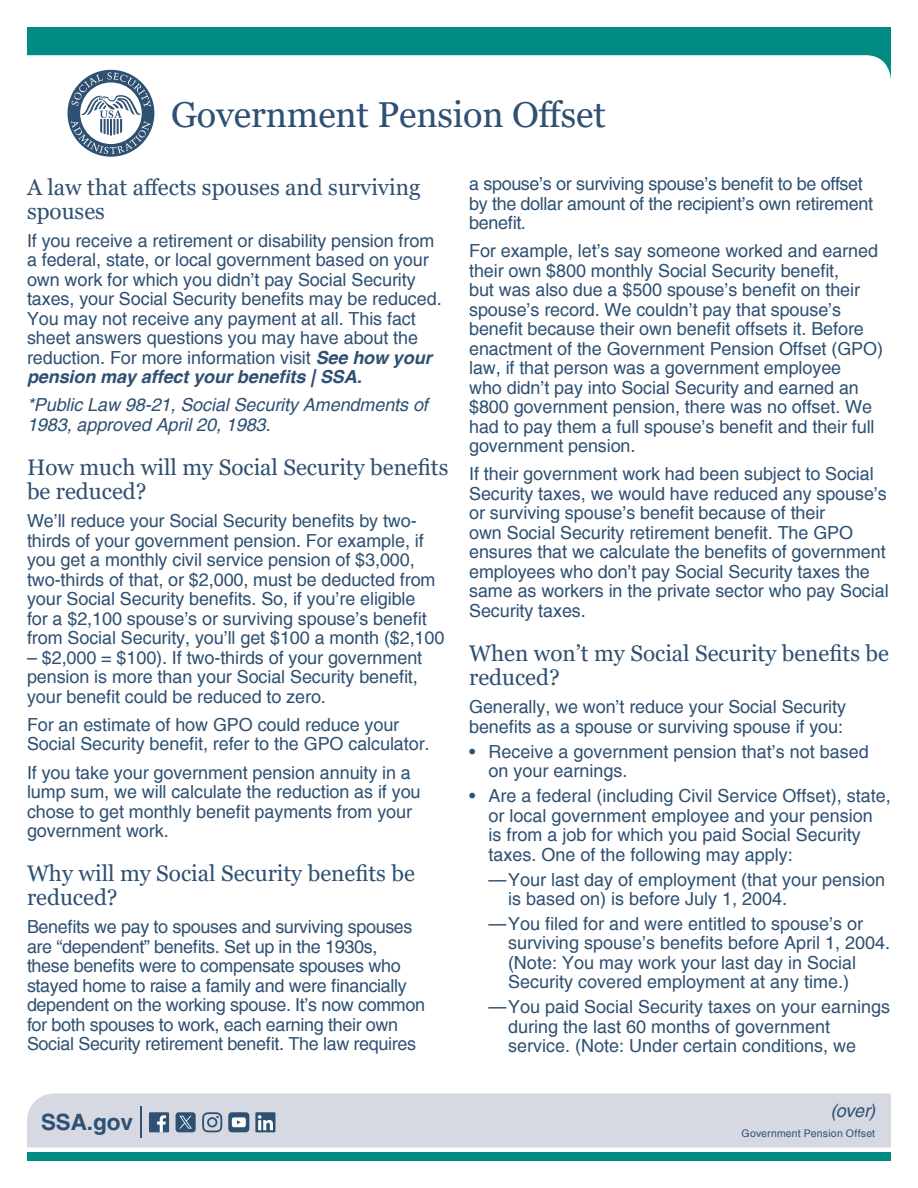
<style>
.page{position:relative;width:918px;height:1188px;background:#fff}
.page>*{position:absolute;margin:0;border:0;box-sizing:border-box;transform-origin:0 0}
.t1{font:36px "Georgia";letter-spacing:-.005em;color:#2e5072}
.t2{font:22.5px/24px "Georgia";color:#2e5072}
.t3{font:700 22.5px "Helvetica";letter-spacing:-.005em;color:#2e5072}
.t4{font:18px/19.5px "Helvetica";letter-spacing:-.005em;color:#2e5072}
.t5{font:italic 18px/19.5px "Helvetica";letter-spacing:-.005em;color:#2e5072}
.t6{font:10.5px "Helvetica";letter-spacing:.02em;color:#2e5072}
.s1{font-weight:700;font-style:italic}
</style>
<div class="page">
<svg style="left:27px;top:27px;width:864px;height:53px;fill:#008c84"></svg>
<div style="left:27px;top:1094px;width:864px;height:54px;background:#d6d9e2"></div>
<div style="left:27px;top:1153px;width:864px;height:8px;background:#008c84"></div>
<hr style="left:141px;top:1106px;width:1px;height:32px;background:#2e5072">
<div style="left:68px;top:70px;width:86px;height:87px;background:#2e5072;border-radius:50%"></div>
<svg style="left:71px;top:72px;width:80px;height:82px"></svg>
<div style="left:149px;top:1112px;width:20px;height:20px;background:#2e5072"></div>
<svg style="left:157px;top:1115px;width:9px;height:17px"></svg>
<div style="left:176px;top:1112px;width:20px;height:20px;background:#2e5072;border-radius:3px"></div>
<svg style="left:179px;top:1116px;width:13px;height:13px"></svg>
<svg style="left:202px;top:1112px;width:20px;height:20px"></svg>
<svg style="left:228px;top:1112px;width:21px;height:20px"></svg>
<div style="left:255px;top:1112px;width:20px;height:20px;background:#2e5072"></div>
<svg style="left:258px;top:1115px;width:15px;height:15px"></svg>
<h1 class="t1" style="left:171px;top:93px;width:436px">Government Pension Offset</h1>
<h1 class="t2" style="left:27px;top:175px;width:395px">A law that affects spouses and surviving spouses</h1>
<p class="t4" style="left:27px;top:231px;width:416px">If you receive a retirement or disability pension from a federal, state, or local government based on your own work for which you didn’t pay Social Security taxes, your Social Security benefits may be reduced.<br>You may not receive any payment at all. This fact sheet answers questions you may have about the reduction. For more information visit <span class="s1">See how your pension may affect your benefits | SSA.</span></p>
<p class="t5" style="left:27px;top:396px;width:402px">*Public Law 98-21, Social Security Amendments of<br>1983, approved April 20, 1983.</p>
<h1 class="t2" style="left:27px;top:456px;width:423px">How much will my Social Security benefits be reduced?</h1>
<p class="t4" style="left:27px;top:512px;width:419px">We’ll reduce your Social Security benefits by two&shy;thirds of your government pension. For example, if you get a monthly civil service pension of $3,000, two-thirds of that, or $2,000, must be deducted from your Social Security benefits. So, if you’re eligible<br>for a $2,100 spouse’s or surviving spouse’s benefit from Social Security, you’ll get $100 a month ($2,100</p>
<p class="t4" style="left:27px;top:648px;width:397px">– $2,000 = $100). If two-thirds of your government pension is more than your Social Security benefit, your benefit could be reduced to zero.</p>
<p class="t4" style="left:27px;top:715px;width:404px">For an estimate of how GPO could reduce your<br>Social Security benefit, refer to the GPO calculator.</p>
<p class="t4" style="left:27px;top:763px;width:395px">If you take your government pension annuity in a lump sum, we will calculate the reduction as if you chose to get monthly benefit payments from your government work.</p>
<h1 class="t2" style="left:27px;top:862px;width:389px">Why will my Social Security benefits be reduced?</h1>
<p class="t4" style="left:27px;top:918px;width:400px">Benefits we pay to spouses and surviving spouses are “dependent” benefits. Set up in the 1930s,<br>these benefits were to compensate spouses who stayed home to raise a family and were financially dependent on the working spouse. It’s now common for both spouses to work, each earning their own Social Security retirement benefit. The law requires</p>
<p class="t3" style="left:41px;top:1109px;width:93px">SSA.gov</p>
<p class="t4" style="left:469px;top:175px;width:406px">a spouse’s or surviving spouse’s benefit to be offset by the dollar amount of the recipient’s own retirement benefit.</p>
<p class="t4" style="left:469px;top:242px;width:415px">For example, let’s say someone worked and earned their own $800 monthly Social Security benefit,<br>but was also due a $500 spouse’s benefit on their spouse’s record. We couldn’t pay that spouse’s benefit because their own benefit offsets it. Before enactment of the Government Pension Offset (GPO) law, if that person was a government employee<br>who didn’t pay into Social Security and earned an $800 government pension, there was no offset. We had to pay them a full spouse’s benefit and their full government pension.</p>
<p class="t4" style="left:469px;top:465px;width:421px">If their government work had been subject to Social Security taxes, we would have reduced any spouse’s or surviving spouse’s benefit because of their<br>own Social Security retirement benefit. The GPO ensures that we calculate the benefits of government employees who don’t pay Social Security taxes the same as workers in the private sector who pay Social Security taxes.</p>
<h1 class="t2" style="left:469px;top:642px;width:421px">When won’t my Social Security benefits be reduced?</h1>
<p class="t4" style="left:469px;top:698px;width:378px">Generally, we won’t reduce your Social Security benefits as a spouse or surviving spouse if you:</p>
<p class="t4" style="left:489px;top:742px;width:382px;text-indent:-19px">• Receive a government pension that’s not based on your earnings.</p>
<p class="t4" style="left:489px;top:787px;width:404px;text-indent:-19px">• Are a federal (including Civil Service Offset), state, or local government employee and your pension<br>is from a job for which you paid Social Security taxes. One of the following may apply:</p>
<p class="t4" style="left:508px;top:870px;width:379px;text-indent:-19px">—Your last day of employment (that your pension is based on) is before July 1, 2004.</p>
<p class="t4" style="left:508px;top:915px;width:384px;text-indent:-19px">—You filed for and were entitled to spouse’s or surviving spouse’s benefits before April 1, 2004. (Note: You may work your last day in Social Security covered employment at any time.)</p>
<p class="t4" style="left:508px;top:998px;width:384px;text-indent:-19px">—You paid Social Security taxes on your earnings during the last 60 months of government service. (Note: Under certain conditions, we</p>
<p class="t5" style="left:831px;top:1102px;width:46px">(over)</p>
<p class="t6" style="left:742px;top:1127px;width:135px">Government Pension Offset</p>
</div>
